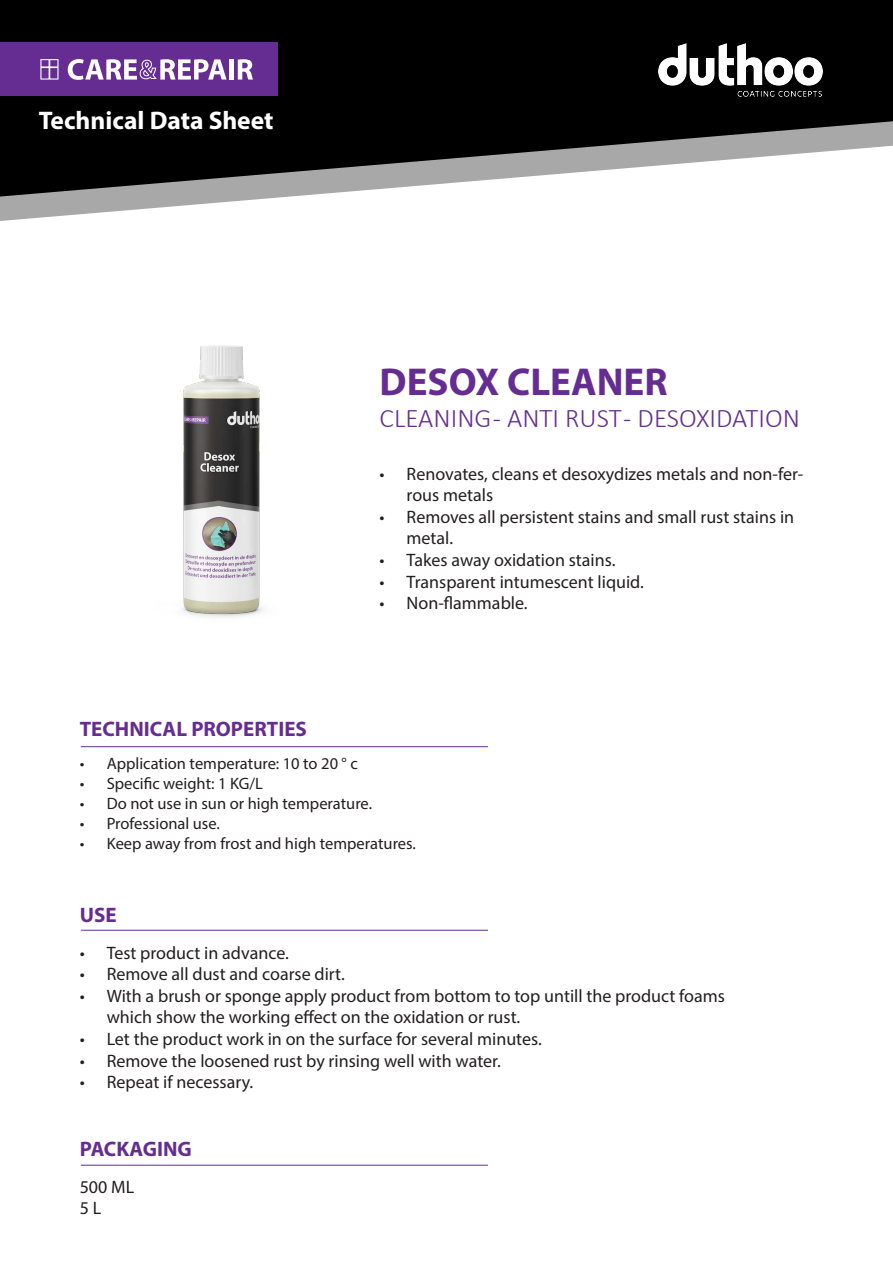
<style>
.page{position:relative;width:893px;height:1263px;background:#fff}
.page>*{position:absolute;margin:0;border:0;box-sizing:border-box;transform-origin:0 0}
.t1{font:700 39px "Myriad Pro";color:#652d91}
.t2{font:300 27px "Calibri";color:#652d91}
.t3{font:700 25.5px "Myriad Pro";color:#fff}
.t4{font:700 21px "Myriad Pro";color:#652d91}
.t5{font:18px/21.6px "Myriad Pro";color:#231f20}
.t6{font:16.5px "Myriad Pro";color:#231f20}
</style>
<div class="page">
<div style="left:0;top:0;width:893px;height:660px;background:#000001"></div>
<svg style="left:0;top:131px;width:893px;height:529px;background:#e3e3e3"></svg>
<div style="left:0;top:43px;width:278px;height:53px;background:#652d91"></div>
<svg style="left:68px;top:59px;width:159px;height:21px"></svg>
<div style="left:229px;top:59px;width:5px;height:21px;background:#fff"></div>
<svg style="left:238px;top:59px;width:15px;height:21px"></svg>
<svg style="left:40px;top:59px;width:19px;height:21px"></svg>
<hr style="left:81px;top:930px;width:407px;height:1px;background:#652d91">
<hr style="left:81px;top:1165px;width:407px;height:1px;background:#652d91">
<hr style="left:81px;top:746px;width:407px;height:1px;background:#652d91">
<img style="left:658px;top:43px;width:164px;height:53px">
<img style="left:4px;top:262px;width:435px;height:398px">
<p class="t3" style="left:39px;top:103px;width:236px">Technical Data Sheet</p>
<p class="t4" style="left:80px;top:715px;width:229px">TECHNICAL PROPERTIES</p>
<p class="t1" style="left:380px;top:356px;width:289px">DESOX CLEANER</p>
<p class="t2" style="left:380px;top:402px;width:422px">CLEANING - ANTI RUST - DESOXIDATION</p>
<p class="t5" style="left:407px;top:462px;width:398px;text-indent:-27px">• Renovates, cleans et desoxydizes metals and non-fer&shy;rous metals</p>
<p class="t5" style="left:407px;top:506px;width:389px;text-indent:-27px">• Removes all persistent stains and small rust stains in metal.</p>
<p class="t5" style="left:380px;top:549px;width:237px">• Takes away oxidation stains.</p>
<p class="t5" style="left:380px;top:570px;width:266px">• Transparent intumescent liquid.</p>
<p class="t5" style="left:380px;top:592px;width:150px">• Non-flammable.</p>
<p class="t6" style="left:80px;top:754px;width:280px">• Application temperature: 10 to 20 ° c</p>
<p class="t6" style="left:80px;top:773px;width:185px">• Specific weight: 1 KG/L</p>
<p class="t6" style="left:80px;top:793px;width:294px">• Do not use in sun or high temperature.</p>
<p class="t6" style="left:80px;top:813px;width:142px">• Professional use.</p>
<p class="t6" style="left:80px;top:833px;width:338px">• Keep away from frost and high temperatures.</p>
<p class="t4" style="left:80px;top:901px;width:38px">USE</p>
<p class="t5" style="left:80px;top:941px;width:211px">• Test product in advance.</p>
<p class="t5" style="left:80px;top:963px;width:267px">• Remove all dust and coarse dirt.</p>
<p class="t5" style="left:107px;top:985px;width:620px;text-indent:-27px">• With a brush or sponge apply product from bottom to top untill the product foams which show the working effect on the oxidation or rust.</p>
<p class="t5" style="left:80px;top:1028px;width:464px">• Let the product work in on the surface for several minutes.</p>
<p class="t5" style="left:80px;top:1049px;width:423px">• Remove the loosened rust by rinsing well with water.</p>
<p class="t5" style="left:80px;top:1071px;width:175px">• Repeat if necessary.</p>
<p class="t4" style="left:80px;top:1136px;width:114px">PACKAGING</p>
<p class="t5" style="left:80px;top:1175px;width:56px">500 ML</p>
<p class="t5" style="left:80px;top:1197px;width:23px">5 L</p>
</div>
